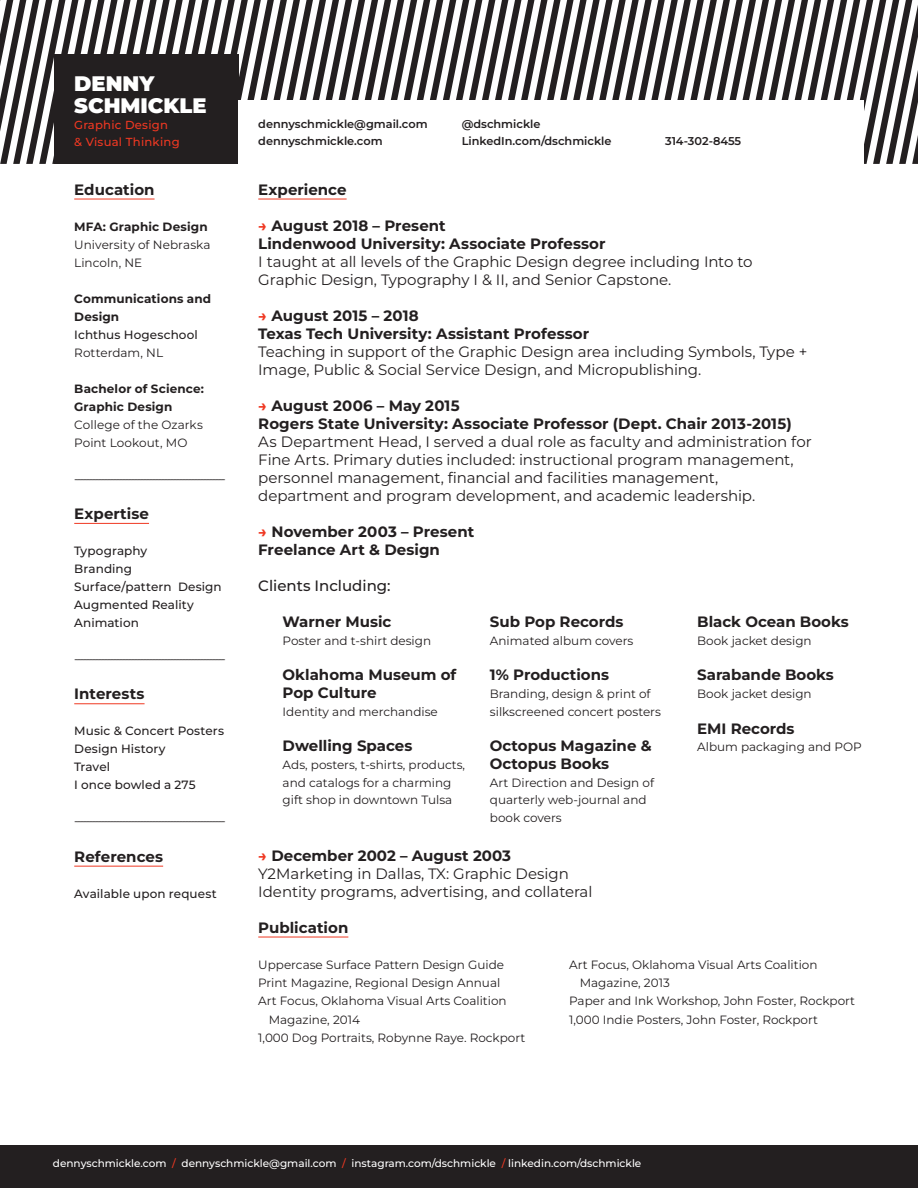
<style>
.page{position:relative;width:918px;height:1188px;background:#fff}
.page>*{position:absolute;margin:0;border:0;box-sizing:border-box;transform-origin:0 0}
.t1{font:900 21px "Montserrat";color:#fff}
.t2{font:15px/18px "Montserrat";letter-spacing:-.005em;color:#231f20}
.t3{font:700 15px/17.7px "Montserrat";color:#231f20}
.t4{font:500 15px "Montserrat";color:#231f20}
.t5{font:12px/17.7px "Montserrat";color:#231f20}
.t6{font:500 12px/18px "Montserrat";letter-spacing:.01em;color:#231f20}
.t7{font:700 12px/18px "Montserrat";letter-spacing:.01em;color:#231f20}
.t8{font:500 11.7px "Montserrat";letter-spacing:.02em;color:#ef3822}
.t9{font:600 11.4px "Montserrat";color:#231f20}
.t10{font:500 10.5px "Montserrat";color:#fff}
.s1{color:#ef3822}
.s2{font-weight:700}
</style>
<div class="page">
<hr style="left:258px;top:199px;width:89px;height:1px;background:#ef3822">
<hr style="left:258px;top:937px;width:90px;height:1px;background:#ef3822">
<hr style="left:74px;top:199px;width:81px;height:1px;background:#ef3822">
<hr style="left:74px;top:523px;width:75px;height:1px;background:#ef3822">
<hr style="left:74px;top:703px;width:71px;height:1px;background:#ef3822">
<hr style="left:74px;top:866px;width:89px;height:1px;background:#ef3822">
<svg style="left:0;top:0;width:918px;height:164px"></svg>
<div style="left:54px;top:55px;width:184px;height:109px;background:#231f20"></div>
<div style="left:238px;top:100px;width:626px;height:72px;background:#fff"></div>
<div style="left:0;top:1146px;width:918px;height:42px;background:#231f20"></div>
<p class="t1" style="left:74px;top:70px;width:82px">DENNY</p>
<p class="t1" style="left:74px;top:91px;width:134px">SCHMICKLE</p>
<p class="t8" style="left:74px;top:117px;width:95px">Graphic Design</p>
<p class="t8" style="left:74px;top:134px;width:107px">&amp; Visual Thinking</p>
<p class="t3" style="left:74px;top:180px;width:82px">Education</p>
<p class="t7" style="left:74px;top:217px;width:135px">MFA: Graphic Design</p>
<p class="t5" style="left:74px;top:235px;width:138px">University of Nebraska</p>
<p class="t5" style="left:74px;top:253px;width:69px">Lincoln, NE</p>
<p class="t7" style="left:74px;top:289px;width:138px">Communications and<br>Design</p>
<p class="t6" style="left:74px;top:325px;width:125px">Ichthus Hogeschool</p>
<p class="t5" style="left:74px;top:343px;width:90px">Rotterdam, NL</p>
<p class="t7" style="left:74px;top:379px;width:131px">Bachelor of Science:<br>Graphic Design</p>
<p class="t5" style="left:74px;top:415px;width:130px">College of the Ozarks</p>
<p class="t5" style="left:74px;top:433px;width:115px">Point Lookout, MO</p>
<p class="t5" style="left:74px;top:469px;width:153px">--------------------------------------------------</p>
<p class="t3" style="left:74px;top:504px;width:76px">Expertise</p>
<p class="t6" style="left:74px;top:541px;width:75px">Typography</p>
<p class="t6" style="left:74px;top:559px;width:59px">Branding</p>
<p class="t6" style="left:74px;top:577px;width:149px">Surface/pattern Design</p>
<p class="t6" style="left:74px;top:595px;width:121px">Augmented Reality<br>Animation</p>
<p class="t5" style="left:74px;top:649px;width:153px">--------------------------------------------------</p>
<p class="t3" style="left:74px;top:685px;width:72px">Interests</p>
<p class="t6" style="left:74px;top:722px;width:151px">Music &amp; Concert Posters</p>
<p class="t6" style="left:74px;top:740px;width:93px">Design History</p>
<p class="t6" style="left:74px;top:758px;width:37px">Travel</p>
<p class="t6" style="left:74px;top:776px;width:123px">I once bowled a 275</p>
<p class="t5" style="left:74px;top:812px;width:153px">--------------------------------------------------</p>
<p class="t3" style="left:74px;top:847px;width:90px">References</p>
<p class="t6" style="left:74px;top:884px;width:144px">Available upon request</p>
<p class="t9" style="left:258px;top:117px;width:171px">dennyschmickle@gmail.com</p>
<p class="t9" style="left:258px;top:133px;width:126px">dennyschmickle.com</p>
<p class="t9" style="left:462px;top:117px;width:80px">@dschmickle</p>
<p class="t9" style="left:462px;top:133px;width:151px">LinkedIn.com/dschmickle</p>
<p class="t9" style="left:665px;top:133px;width:78px">314-302-8455</p>
<p class="t3" style="left:258px;top:180px;width:90px">Experience</p>
<p class="t3" style="left:258px;top:216px;width:189px"><span class="s1">→</span> August 2018 – Present</p>
<p class="t3" style="left:258px;top:234px;width:349px">Lindenwood University: Associate Professor</p>
<p class="t2" style="left:258px;top:252px;width:496px">I taught at all levels of the Graphic Design degree including Into to<br>Graphic Design, Typography I &amp; II, and Senior Capstone.</p>
<p class="t3" style="left:258px;top:306px;width:162px"><span class="s1">→</span> August 2015 – 2018</p>
<p class="t3" style="left:258px;top:324px;width:333px">Texas Tech University: Assistant Professor</p>
<p class="t2" style="left:258px;top:342px;width:551px">Teaching in support of the Graphic Design area including Symbols, Type +<br>Image, Public &amp; Social Service Design, and Micropublishing.</p>
<p class="t3" style="left:258px;top:396px;width:203px"><span class="s1">→</span> August 2006 – May 2015</p>
<p class="t2" style="left:258px;top:414px;width:555px"><span class="s2">Rogers State University: Associate Professor (Dept. Chair 2013-2015)<br></span>As Department Head, I served a dual role as faculty and administration for Fine Arts. Primary duties included: instructional program management, personnel management, financial and facilities management, department and program development, and academic leadership.</p>
<p class="t3" style="left:258px;top:522px;width:217px"><span class="s1">→</span> November 2003 – Present</p>
<p class="t3" style="left:258px;top:540px;width:183px">Freelance Art &amp; Design</p>
<p class="t4" style="left:258px;top:575px;width:134px">Clients Including:</p>
<p class="t3" style="left:283px;top:613px;width:110px">Warner Music</p>
<p class="t5" style="left:283px;top:632px;width:150px">Poster and t-shirt design</p>
<p class="t3" style="left:283px;top:666px;width:175px">Oklahoma Museum of<br>Pop Culture</p>
<p class="t5" style="left:283px;top:702px;width:157px">Identity and merchandise</p>
<p class="t3" style="left:283px;top:737px;width:131px">Dwelling Spaces</p>
<p class="t5" style="left:283px;top:756px;width:184px">Ads, posters, t-shirts, products, and catalogs for a charming gift shop in downtown Tulsa</p>
<p class="t3" style="left:490px;top:613px;width:135px">Sub Pop Records</p>
<p class="t5" style="left:490px;top:632px;width:145px">Animated album covers</p>
<p class="t3" style="left:490px;top:666px;width:121px">1% Productions</p>
<p class="t5" style="left:490px;top:685px;width:172px">Branding, design &amp; print of silkscreened concert posters</p>
<p class="t3" style="left:490px;top:737px;width:163px">Octopus Magazine &amp;<br>Octopus Books</p>
<p class="t5" style="left:490px;top:773px;width:166px">Art Direction and Design of quarterly web-journal and book covers</p>
<p class="t3" style="left:258px;top:846px;width:254px"><span class="s1">→</span> December 2002 – August 2003</p>
<p class="t2" style="left:258px;top:864px;width:312px">Y2Marketing in Dallas, TX: Graphic Design</p>
<p class="t2" style="left:258px;top:882px;width:336px">Identity programs, advertising, and collateral</p>
<p class="t3" style="left:258px;top:918px;width:92px">Publication</p>
<p class="t3" style="left:697px;top:613px;width:153px">Black Ocean Books</p>
<p class="t5" style="left:697px;top:632px;width:116px">Book jacket design</p>
<p class="t3" style="left:697px;top:666px;width:138px">Sarabande Books</p>
<p class="t5" style="left:697px;top:685px;width:116px">Book jacket design</p>
<p class="t3" style="left:697px;top:719px;width:99px">EMI Records</p>
<p class="t5" style="left:697px;top:738px;width:166px">Album packaging and POP</p>
<p class="t5" style="left:258px;top:955px;width:247px">Uppercase Surface Pattern Design Guide</p>
<p class="t5" style="left:258px;top:974px;width:244px">Print Magazine, Regional Design Annual</p>
<p class="t5" style="left:269px;top:992px;width:239px;line-height:18.3px;text-indent:-10px">Art Focus, Oklahoma Visual Arts Coalition<br>Magazine, 2014</p>
<p class="t5" style="left:258px;top:1029px;width:268px">1,000 Dog Portraits, Robynne Raye. Rockport</p>
<p class="t5" style="left:580px;top:955px;width:239px;line-height:18.3px;text-indent:-10px">Art Focus, Oklahoma Visual Arts Coalition<br>Magazine, 2013</p>
<p class="t5" style="left:569px;top:992px;width:287px">Paper and Ink Workshop, John Foster, Rockport</p>
<p class="t5" style="left:569px;top:1010px;width:250px">1,000 Indie Posters, John Foster, Rockport</p>
<p class="t10" style="left:53px;top:1156px;width:590px">dennyschmickle.com <span class="s1">/</span> dennyschmickle@gmail.com <span class="s1">/</span> instagram.com/dschmickle <span class="s1">/</span> linkedin.com/dschmickle</p>
</div>
